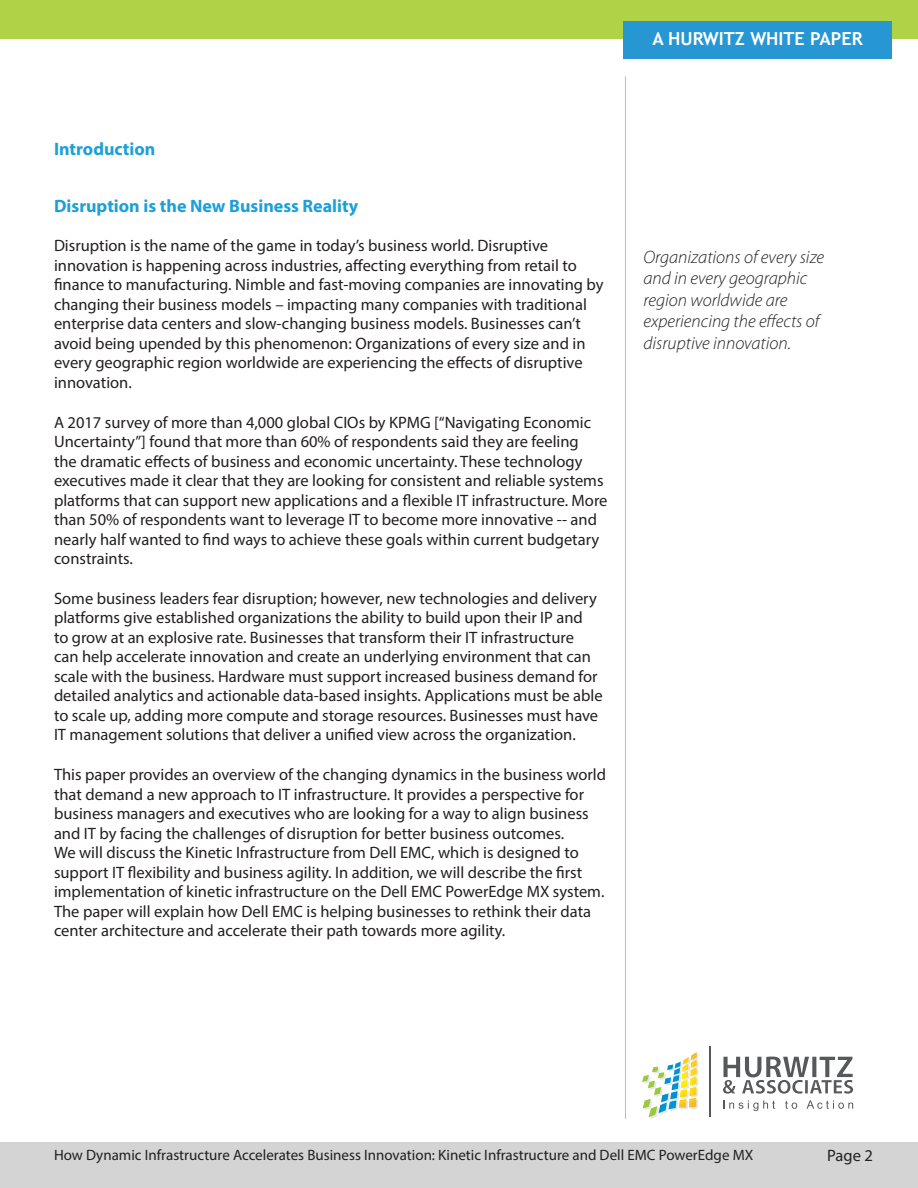
<style>
.page{position:relative;width:918px;height:1188px;background:#fff}
.page>*{position:absolute;margin:0;border:0;box-sizing:border-box;transform-origin:0 0}
.t1{font:italic 300 18px/21.6px "Myriad Pro";color:#231f20}
.t2{font:700 18px "Myriad Pro";color:#1d9fd7}
.t3{font:700 18px "Trebuchet MS";color:#fff}
.t4{font:16.5px/19.5px "Myriad Pro";color:#231f20}
.t5{font:15px "Myriad Pro";color:#231f20}
</style>
<div class="page">
<div style="left:0;top:0;width:918px;height:39px;background:#afd247"></div>
<div style="left:0;top:1143px;width:918px;height:45px;background:#d3d4d3"></div>
<div style="left:623px;top:21px;width:269px;height:38px;background:#2797d4"></div>
<hr style="left:625px;top:76px;width:1px;height:1043px;background:#babdbe">
<svg style="left:642px;top:1052px;width:57px;height:67px"></svg>
<svg style="left:723px;top:1057px;width:130px;height:37px"></svg>
<svg style="left:723px;top:1100px;width:52px;height:11px"></svg>
<svg style="left:785px;top:1101px;width:12px;height:8px"></svg>
<svg style="left:807px;top:1100px;width:46px;height:9px"></svg>
<hr style="left:710px;top:1047px;width:1px;height:70px;background:#57585a">
<p class="t3" style="left:652px;top:28px;width:212px">A HURWITZ WHITE PAPER</p>
<p class="t2" style="left:54px;top:137px;width:103px">Introduction</p>
<p class="t2" style="left:54px;top:194px;width:306px">Disruption is the New Business Reality</p>
<p class="t4" style="left:54px;top:236px;width:551px">Disruption is the name of the game in today’s business world. Disruptive innovation is happening across industries, affecting everything from retail to finance to manufacturing. Nimble and fast-moving companies are innovating by changing their business models – impacting many companies with traditional enterprise data centers and slow-changing business models. Businesses can’t avoid being upended by this phenomenon: Organizations of every size and in every geographic region worldwide are experiencing the effects of disruptive innovation.</p>
<p class="t4" style="left:54px;top:412px;width:555px">A 2017 survey of more than 4,000 global CIOs by KPMG [“Navigating Economic Uncertainty”] found that more than 60% of respondents said they are feeling<br>the dramatic effects of business and economic uncertainty. These technology executives made it clear that they are looking for consistent and reliable systems platforms that can support new applications and a flexible IT infrastructure. More than 50% of respondents want to leverage IT to become more innovative -- and nearly half wanted to find ways to achieve these goals within current budgetary constraints.</p>
<p class="t4" style="left:54px;top:588px;width:550px">Some business leaders fear disruption; however, new technologies and delivery platforms give established organizations the ability to build upon their IP and<br>to grow at an explosive rate. Businesses that transform their IT infrastructure<br>can help accelerate innovation and create an underlying environment that can scale with the business. Hardware must support increased business demand for detailed analytics and actionable data-based insights. Applications must be able to scale up, adding more compute and storage resources. Businesses must have IT management solutions that deliver a unified view across the organization.</p>
<p class="t4" style="left:54px;top:765px;width:554px">This paper provides an overview of the changing dynamics in the business world that demand a new approach to IT infrastructure. It provides a perspective for business managers and executives who are looking for a way to align business and IT by facing the challenges of disruption for better business outcomes.<br>We will discuss the Kinetic Infrastructure from Dell EMC, which is designed to support IT flexibility and business agility. In addition, we will describe the first implementation of kinetic infrastructure on the Dell EMC PowerEdge MX system.<br>The paper will explain how Dell EMC is helping businesses to rethink their data center architecture and accelerate their path towards more agility.</p>
<p class="t1" style="left:644px;top:246px;width:182px">Organizations of every size and in every geographic region worldwide are experiencing the effects of disruptive innovation.</p>
<p class="t5" style="left:54px;top:1146px;width:701px">How Dynamic Infrastructure Accelerates Business Innovation: Kinetic Infrastructure and Dell EMC PowerEdge MX</p>
<p class="t4" style="left:827px;top:1145px;width:47px">Page 2</p>
</div>
